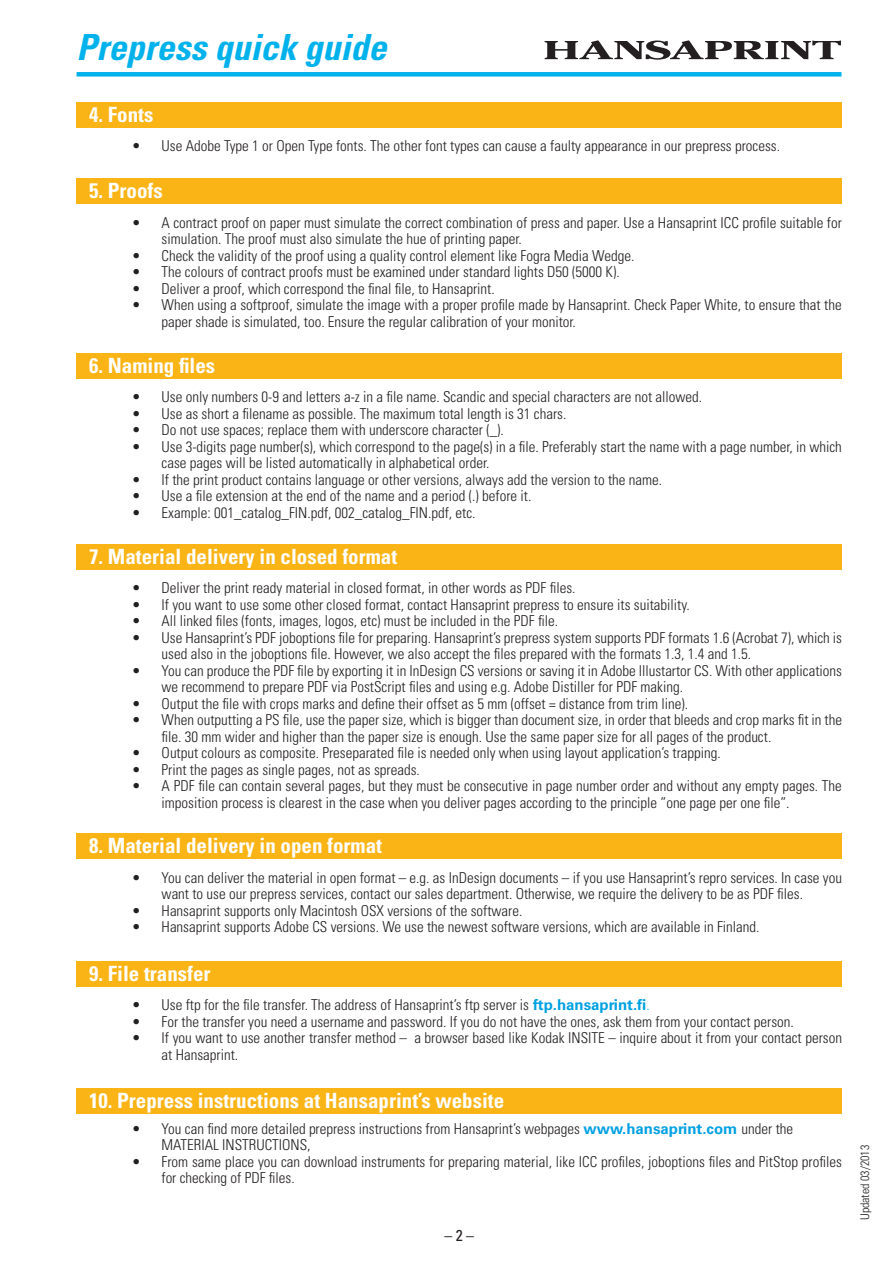
<style>
.page{position:relative;width:893px;height:1263px;background:#fff}
.page>*{position:absolute;margin:0;border:0;box-sizing:border-box;transform-origin:0 0}
.t1{font:italic 700 condensed 36px "Univers LT Std";color:#00b2ec}
.t2{font:700 condensed 21px "Univers LT Std";color:#fff}
.t3{font:condensed 15.75px "Univers LT Std";color:#231f20}
.t4{font:300 condensed 15px/16.5px "Univers LT Std";color:#231f20}
.t5{font:300 condensed 12px "Univers LT Std";color:#231f20}
.s1{font-weight:700;font-stretch:normal;color:#00a1e3}
.s2{color:#00b2ec}
</style>
<div class="page">
<svg style="left:545px;top:40px;width:296px;height:20px"></svg>
<div style="left:77px;top:72px;width:764px;height:5px;background:#00b2ec"></div>
<div style="left:77px;top:179px;width:765px;height:25px;background:#fbb416"></div>
<div style="left:77px;top:353px;width:765px;height:25px;background:#fbb416"></div>
<div style="left:77px;top:544px;width:765px;height:26px;background:#fbb416"></div>
<div style="left:77px;top:833px;width:765px;height:26px;background:#fbb416"></div>
<div style="left:77px;top:961px;width:765px;height:25px;background:#fbb416"></div>
<div style="left:77px;top:102px;width:765px;height:26px;background:#fbb416"></div>
<div style="left:77px;top:1089px;width:765px;height:25px;background:#fbb416"></div>
<h1 class="t1" style="left:77px;top:25px;width:311px">Prepress quick guide</h1>
<h2 class="t2" style="left:89px;top:101px;width:66px">4. Fonts</h2>
<p class="t4" style="left:132px;top:137px;width:650px">• Use Adobe Type 1 or Open Type fonts. The other font types can cause a faulty appearance in our prepress process.</p>
<h2 class="t2" style="left:89px;top:178px;width:75px">5. Proofs</h2>
<p class="t4" style="left:162px;top:214px;width:682px;text-indent:-30px">• A contract proof on paper must simulate the correct combination of press and paper. Use a Hansaprint ICC profile suitable for simulation. The proof must also simulate the hue of printing paper.</p>
<p class="t4" style="left:132px;top:247px;width:504px">• Check the validity of the proof using a quality control element like Fogra Media Wedge.</p>
<p class="t4" style="left:132px;top:264px;width:489px">• The colours of contract proofs must be examined under standard lights D50 (5000 K).</p>
<p class="t4" style="left:132px;top:280px;width:364px">• Deliver a proof, which correspond the final file, to Hansaprint.</p>
<p class="t4" style="left:161px;top:297px;width:682px;text-indent:-30px">• When using a softproof, simulate the image with a proper profile made by Hansaprint. Check Paper White, to ensure that the paper shade is simulated, too. Ensure the regular calibration of your monitor.</p>
<h2 class="t2" style="left:89px;top:352px;width:127px">6. Naming files</h2>
<p class="t4" style="left:132px;top:389px;width:572px">• Use only numbers 0-9 and letters a-z in a file name. Scandic and special characters are not allowed.</p>
<p class="t4" style="left:132px;top:405px;width:436px">• Use as short a filename as possible. The maximum total length is 31 chars.</p>
<p class="t4" style="left:132px;top:422px;width:374px">• Do not use spaces; replace them with underscore character (_).</p>
<p class="t4" style="left:162px;top:438px;width:682px;text-indent:-30px">• Use 3-digits page number(s), which correspond to the page(s) in a file. Preferably start the name with a page number, in which case pages will be listed automatically in alphabetical order.</p>
<p class="t4" style="left:132px;top:471px;width:532px">• If the print product contains language or other versions, always add the version to the name.</p>
<p class="t4" style="left:132px;top:488px;width:401px">• Use a file extension at the end of the name and a period (.) before it.</p>
<p class="t4" style="left:132px;top:504px;width:345px">• Example: 001_catalog_FIN.pdf, 002_catalog_FIN.pdf, etc.</p>
<h2 class="t2" style="left:89px;top:544px;width:309px">7. Material delivery in closed format</h2>
<p class="t4" style="left:132px;top:580px;width:445px">• Deliver the print ready material in closed format, in other words as PDF files.</p>
<p class="t4" style="left:132px;top:596px;width:559px">• If you want to use some other closed format, contact Hansaprint prepress to ensure its suitability.</p>
<p class="t4" style="left:132px;top:613px;width:428px">• All linked files (fonts, images, logos, etc) must be included in the PDF file.</p>
<p class="t4" style="left:162px;top:629px;width:682px;text-indent:-30px">• Use Hansaprint’s PDF joboptions file for preparing. Hansaprint’s prepress system supports PDF formats 1.6 (Acrobat 7), which is used also in the joboptions file. However, we also accept the files prepared with the formats 1.3, 1.4 and 1.5.</p>
<p class="t4" style="left:162px;top:662px;width:682px;text-indent:-30px">• You can produce the PDF file by exporting it in InDesign CS versions or saving it in Adobe Illustartor CS. With other applications we recommend to prepare PDF via PostScript files and using e.g. Adobe Distiller for PDF making.</p>
<p class="t4" style="left:132px;top:695px;width:558px">• Output the file with crops marks and define their offset as 5 mm (offset = distance from trim line).</p>
<p class="t4" style="left:162px;top:712px;width:682px;text-indent:-30px">• When outputting a PS file, use the paper size, which is bigger than document size, in order that bleeds and crop marks fit in the file. 30 mm wider and higher than the paper size is enough. Use the same paper size for all pages of the product.</p>
<p class="t4" style="left:132px;top:745px;width:590px">• Output colours as composite. Preseparated file is needed only when using layout application’s trapping.</p>
<p class="t4" style="left:132px;top:761px;width:289px">• Print the pages as single pages, not as spreads.</p>
<p class="t4" style="left:162px;top:778px;width:682px;text-indent:-30px">• A PDF file can contain several pages, but they must be consecutive in page number order and without any empty pages. The imposition process is clearest in the case when you deliver pages according to the principle ”one page per one file”.</p>
<h2 class="t2" style="left:89px;top:833px;width:294px">8. Material delivery in open format</h2>
<p class="t4" style="left:162px;top:869px;width:682px;text-indent:-30px">• You can deliver the material in open format – e.g. as InDesign documents – if you use Hansaprint’s repro services. In case you want to use our prepress services, contact our sales department. Otherwise, we require the delivery to be as PDF files.</p>
<p class="t4" style="left:132px;top:902px;width:392px">• Hansaprint supports only Macintosh OSX versions of the software.</p>
<p class="t4" style="left:132px;top:918px;width:629px">• Hansaprint supports Adobe CS versions. We use the newest software versions, which are available in Finland.</p>
<h2 class="t2" style="left:89px;top:960px;width:123px">9. File transfer</h2>
<p class="t4" style="left:132px;top:997px;width:519px">• Use ftp for the file transfer. The address of Hansaprint’s ftp server is <span class="s1">ftp.hansaprint.fi</span><span class="s2">.</span></p>
<p class="t4" style="left:132px;top:1013px;width:663px">• For the transfer you need a username and password. If you do not have the ones, ask them from your contact person.</p>
<p class="t4" style="left:162px;top:1030px;width:682px;text-indent:-30px">• If you want to use another transfer method – a browser based like Kodak INSITE – inquire about it from your contact person at Hansaprint.</p>
<h2 class="t2" style="left:89px;top:1088px;width:416px">10. Prepress instructions at Hansaprint’s website</h2>
<p class="t4" style="left:162px;top:1120px;width:633px;text-indent:-30px">• You can find more detailed prepress instructions from Hansaprint’s webpages <span class="s1">www.hansaprint.com</span> under the<br>MATERIAL INSTRUCTIONS,</p>
<p class="t4" style="left:161px;top:1153px;width:682px;text-indent:-30px">• From same place you can download instruments for preparing material, like ICC profiles, joboptions files and PitStop profiles for checking of PDF files.</p>
<p class="t3" style="left:444px;top:1225px;width:31px">– 2 –</p>
<p class="t5" style="left:858px;top:1220px;width:77px;rotate:-90deg">Updated 03/2013</p>
</div>
